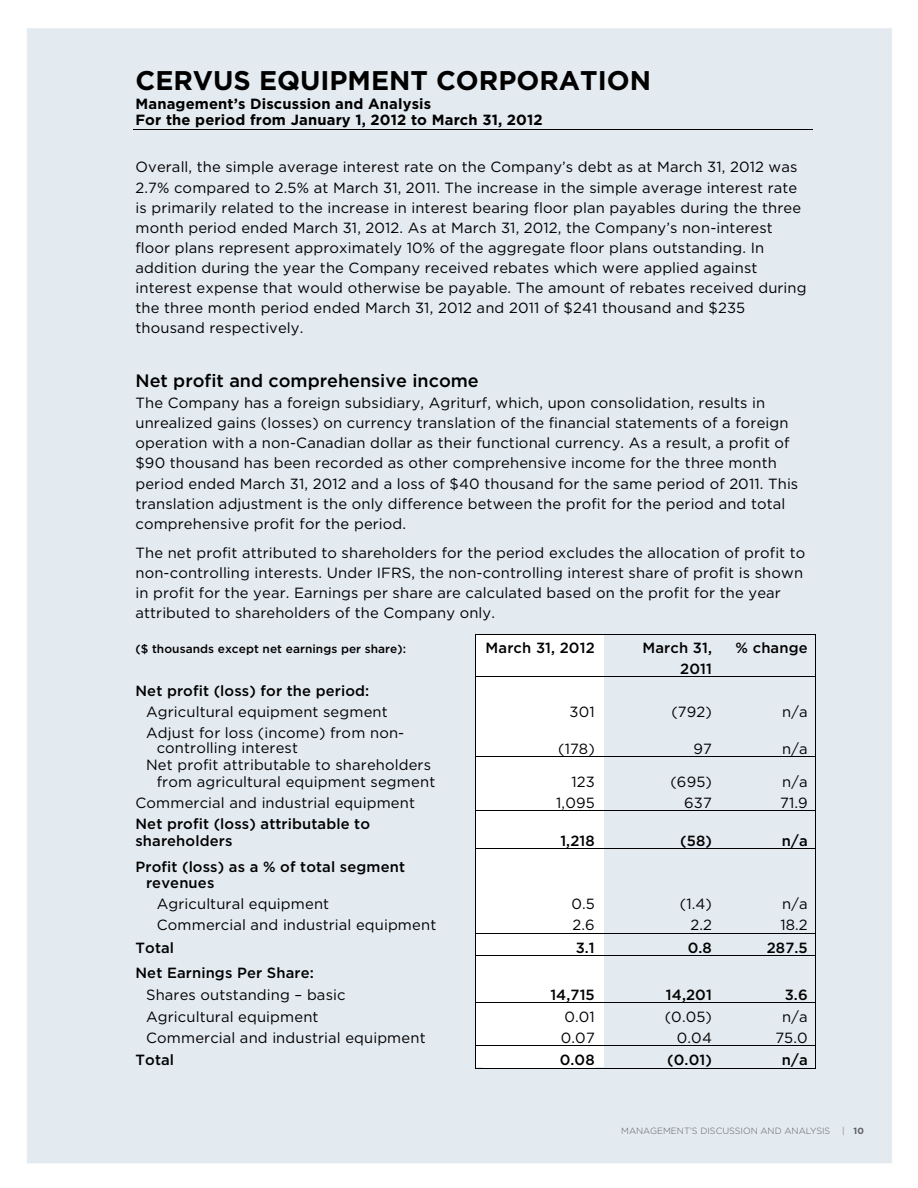
<style>
.page{position:relative;width:918px;height:1188px;background:#fff}
.page>*{position:absolute;margin:0;border:0;box-sizing:border-box;transform-origin:0 0}
.t1{font:700 27px "Gotham";color:#000}
.t2{font:500 18px "Gotham";color:#000}
.t3{font:14.7px/20.1px "Gotham";letter-spacing:.01em;color:#000}
.t4{font:500 14.7px/20.9px "Gotham";letter-spacing:.01em;color:#000}
.t5{font:700 14.7px/16.5px "Gotham";letter-spacing:.01em;color:#000}
.t6{font:500 11.85px "Gotham";letter-spacing:.005em;color:#000}
.t7{font:300 9px "Gotham";color:#5f6062}
.t8{font:700 9px "Gotham";color:#5f6062}
.s1{font-weight:300}
</style>
<div class="page">
<hr style="left:133px;top:129px;width:680px;height:1px;background:#000">
<hr style="left:476px;top:634px;width:127px;height:1px;background:#000">
<hr style="left:604px;top:634px;width:116px;height:1px;background:#000">
<hr style="left:721px;top:634px;width:94px;height:1px;background:#000">
<hr style="left:475px;top:635px;width:1px;height:41px;background:#000">
<hr style="left:815px;top:635px;width:1px;height:41px;background:#000">
<hr style="left:476px;top:676px;width:127px;height:1px;background:#000">
<hr style="left:604px;top:676px;width:116px;height:1px;background:#000">
<hr style="left:721px;top:676px;width:94px;height:1px;background:#000">
<svg style="left:475px;top:676px;width:1px;height:44px"></svg>
<svg style="left:815px;top:676px;width:1px;height:44px"></svg>
<hr style="left:475px;top:720px;width:1px;height:36px;background:#000">
<hr style="left:815px;top:720px;width:1px;height:36px;background:#000">
<hr style="left:476px;top:756px;width:127px;height:1px;background:#000">
<hr style="left:604px;top:756px;width:116px;height:1px;background:#000">
<hr style="left:721px;top:756px;width:94px;height:1px;background:#000">
<hr style="left:475px;top:757px;width:1px;height:32px;background:#000">
<hr style="left:815px;top:757px;width:1px;height:32px;background:#000">
<svg style="left:475px;top:789px;width:1px;height:22px"></svg>
<hr style="left:476px;top:810px;width:127px;height:1px;background:#000">
<hr style="left:604px;top:810px;width:116px;height:1px;background:#000">
<hr style="left:721px;top:810px;width:94px;height:1px;background:#000">
<svg style="left:815px;top:789px;width:1px;height:22px"></svg>
<hr style="left:475px;top:811px;width:1px;height:37px;background:#000">
<hr style="left:815px;top:811px;width:1px;height:37px;background:#000">
<hr style="left:476px;top:848px;width:127px;height:1px;background:#000">
<hr style="left:604px;top:848px;width:116px;height:1px;background:#000">
<hr style="left:721px;top:848px;width:94px;height:1px;background:#000">
<hr style="left:475px;top:849px;width:1px;height:42px;background:#000">
<hr style="left:815px;top:849px;width:1px;height:42px;background:#000">
<hr style="left:476px;top:933px;width:127px;height:1px;background:#000">
<hr style="left:604px;top:933px;width:116px;height:1px;background:#000">
<hr style="left:721px;top:933px;width:94px;height:1px;background:#000">
<hr style="left:476px;top:955px;width:127px;height:1px;background:#000">
<hr style="left:604px;top:955px;width:116px;height:1px;background:#000">
<hr style="left:721px;top:955px;width:94px;height:1px;background:#000">
<hr style="left:476px;top:1002px;width:127px;height:1px;background:#000">
<hr style="left:604px;top:1002px;width:116px;height:1px;background:#000">
<hr style="left:721px;top:1002px;width:94px;height:1px;background:#000">
<hr style="left:476px;top:1045px;width:127px;height:1px;background:#000">
<hr style="left:604px;top:1045px;width:116px;height:1px;background:#000">
<hr style="left:721px;top:1045px;width:94px;height:1px;background:#000">
<svg style="left:475px;top:891px;width:1px;height:178px"></svg>
<hr style="left:476px;top:1068px;width:127px;height:1px;background:#000">
<hr style="left:603px;top:1068px;width:117px;height:1px;background:#000">
<hr style="left:720px;top:1068px;width:95px;height:1px;background:#000">
<svg style="left:815px;top:891px;width:1px;height:178px"></svg>
<h1 class="t1" style="left:135px;top:64px;width:517px">CERVUS EQUIPMENT CORPORATION</h1>
<p class="t5" style="left:135px;top:95px;width:409px">Management’s Discussion and Analysis<br>For the period from January 1, 2012 to March 31, 2012</p>
<p class="t3" style="left:135px;top:157px;width:673px">Overall, the simple average interest rate on the Company’s debt as at March 31, 2012 was 2.7% compared to 2.5% at March 31, 2011. The increase in the simple average interest rate is primarily related to the increase in interest bearing floor plan payables during the three month period ended March 31, 2012. As at March 31, 2012, the Company’s non-interest floor plans represent approximately 10% of the aggregate floor plans outstanding. In addition during the year the Company received rebates which were applied against interest expense that would otherwise be payable. The amount of rebates received during the three month period ended March 31, 2012 and 2011 of $241 thousand and $235 thousand respectively.</p>
<p class="t2" style="left:135px;top:370px;width:345px">Net profit and comprehensive income</p>
<p class="t3" style="left:135px;top:393px;width:664px">The Company has a foreign subsidiary, Agriturf, which, upon consolidation, results in unrealized gains (losses) on currency translation of the financial statements of a foreign operation with a non-Canadian dollar as their functional currency. As a result, a profit of $90 thousand has been recorded as other comprehensive income for the three month period ended March 31, 2012 and a loss of $40 thousand for the same period of 2011. This translation adjustment is the only difference between the profit for the period and total comprehensive profit for the period.</p>
<p class="t3" style="left:135px;top:542px;width:671px">The net profit attributed to shareholders for the period excludes the allocation of profit to non-controlling interests. Under IFRS, the non-controlling interest share of profit is shown in profit for the year. Earnings per share are calculated based on the profit for the year attributed to shareholders of the Company only.</p>
<p class="t6" style="left:135px;top:642px;width:272px">($ thousands except net earnings per share):</p>
<p class="t4" style="left:486px;top:637px;width:111px">March 31, 2012</p>
<p class="t4" style="left:642px;top:637px;width:71px;text-align:right">March 31,<br>2011</p>
<p class="t4" style="left:736px;top:637px;width:74px">% change</p>
<p class="t4" style="left:135px;top:680px;width:235px">Net profit (loss) for the period:</p>
<p class="t3" style="left:146px;top:702px;width:243px">Agricultural equipment segment</p>
<p class="t3" style="left:570px;top:702px;width:27px">301</p>
<p class="t3" style="left:671px;top:702px;width:42px">(792)</p>
<p class="t3" style="left:782px;top:702px;width:27px">n/a</p>
<p class="t3" style="left:157px;top:724px;width:249px;line-height:15.9px;text-indent:-11px">Adjust for loss (income) from non&shy;controlling interest</p>
<p class="t3" style="left:558px;top:738px;width:38px">(178)</p>
<p class="t3" style="left:693px;top:738px;width:20px">97</p>
<p class="t3" style="left:782px;top:738px;width:27px">n/a</p>
<p class="t3" style="left:146px;top:757px;width:291px;line-height:16.2px;text-align:right">Net profit attributable to shareholders from agricultural equipment segment</p>
<p class="t3" style="left:571px;top:771px;width:25px">123</p>
<p class="t3" style="left:670px;top:771px;width:43px">(695)</p>
<p class="t3" style="left:782px;top:771px;width:27px">n/a</p>
<p class="t3" style="left:135px;top:792px;width:281px">Commercial and industrial equipment</p>
<p class="t3" style="left:556px;top:792px;width:40px">1,095</p>
<p class="t3" style="left:684px;top:792px;width:29px">637</p>
<p class="t3" style="left:780px;top:792px;width:29px">71.9</p>
<p class="t4" style="left:135px;top:815px;width:236px;line-height:16.5px">Net profit (loss) attributable to shareholders</p>
<p class="t4" style="left:560px;top:830px;width:36px">1,218</p>
<p class="t4" style="left:680px;top:830px;width:33px">(58)</p>
<p class="t4" style="left:782px;top:830px;width:27px">n/a</p>
<p class="t4" style="left:146px;top:858px;width:261px;line-height:16.2px;text-indent:-11px">Profit (loss) as a % of total segment revenues</p>
<p class="t3" style="left:157px;top:893px;width:174px">Agricultural equipment</p>
<p class="t3" style="left:571px;top:893px;width:25px">0.5</p>
<p class="t3" style="left:680px;top:893px;width:34px">(1.4)</p>
<p class="t3" style="left:782px;top:893px;width:27px">n/a</p>
<p class="t3" style="left:157px;top:915px;width:281px">Commercial and industrial equipment</p>
<p class="t3" style="left:573px;top:915px;width:24px">2.6</p>
<p class="t3" style="left:690px;top:915px;width:23px">2.2</p>
<p class="t3" style="left:780px;top:915px;width:29px">18.2</p>
<p class="t4" style="left:135px;top:937px;width:40px">Total</p>
<p class="t4" style="left:576px;top:937px;width:21px">3.1</p>
<p class="t4" style="left:688px;top:937px;width:26px">0.8</p>
<p class="t4" style="left:767px;top:937px;width:42px">287.5</p>
<p class="t4" style="left:135px;top:962px;width:180px">Net Earnings Per Share:</p>
<p class="t3" style="left:146px;top:984px;width:201px">Shares outstanding – basic</p>
<p class="t4" style="left:550px;top:984px;width:46px">14,715</p>
<p class="t4" style="left:666px;top:984px;width:48px">14,201</p>
<p class="t4" style="left:785px;top:984px;width:24px">3.6</p>
<p class="t3" style="left:146px;top:1006px;width:174px">Agricultural equipment</p>
<p class="t3" style="left:564px;top:1006px;width:32px">0.01</p>
<p class="t3" style="left:665px;top:1006px;width:49px">(0.05)</p>
<p class="t3" style="left:782px;top:1006px;width:27px">n/a</p>
<p class="t3" style="left:146px;top:1027px;width:281px">Commercial and industrial equipment</p>
<p class="t3" style="left:561px;top:1027px;width:35px">0.07</p>
<p class="t3" style="left:677px;top:1027px;width:37px">0.04</p>
<p class="t3" style="left:775px;top:1027px;width:34px">75.0</p>
<p class="t4" style="left:135px;top:1049px;width:40px">Total</p>
<p class="t4" style="left:560px;top:1049px;width:37px">0.08</p>
<p class="t4" style="left:667px;top:1049px;width:46px">(0.01)</p>
<p class="t4" style="left:782px;top:1049px;width:27px">n/a</p>
<p class="t7" style="left:621px;top:1126px;width:211px">MANAGEM ENT’S DISCUSSION AND ANALYSIS</p>
<p class="t8" style="left:842px;top:1126px;width:23px"><span class="s1">|</span> 10</p>
</div>
